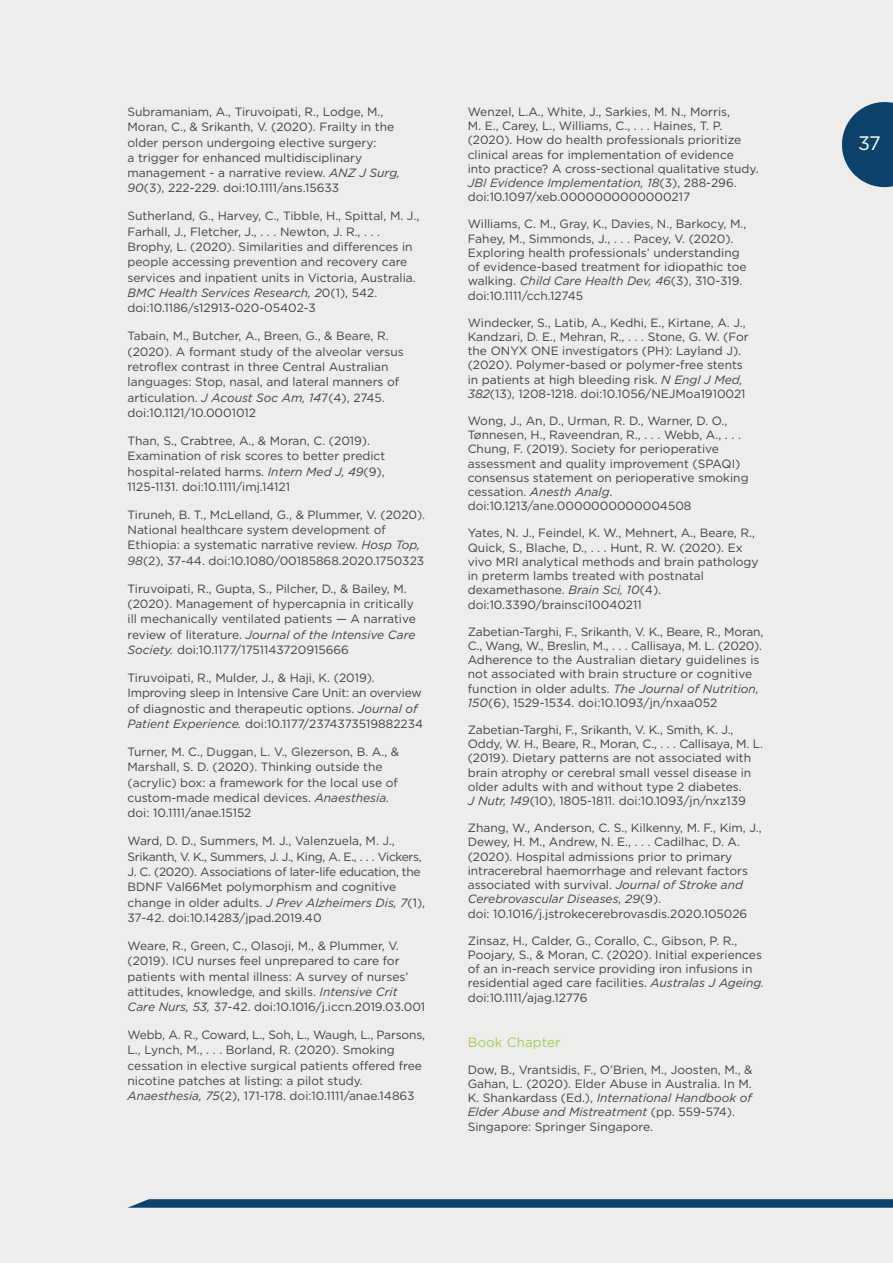
<style>
.page{position:relative;width:893px;height:1263px;background:#efedeb}
.page>*{position:absolute;margin:0;border:0;box-sizing:border-box;transform-origin:0 0}
.t1{font:19.5px "Gotham";color:#fff}
.t2{font:13.5px "Gotham";color:#a0ce60}
.t3{font:12px/14.2px "Gotham";color:#414042}
.s1{font-style:italic}
</style>
<div class="page">
<svg style="left:842px;top:102px;width:51px;height:85px"></svg>
<svg style="left:128px;top:1199px;width:765px;height:9px;background:#1b4d72"></svg>
<p class="t3" style="left:128px;top:104px;width:274px;line-height:15.3px">Subramaniam, A., Tiruvoipati, R., Lodge, M., Moran, C., &amp; Srikanth, V. (2020). Frailty in the older person undergoing elective surgery:<br>a trigger for enhanced multidisciplinary management - a narrative review. <span class="s1">ANZ J Surg, 90</span>(3), 222-229. doi:10.1111/ans.15633</p>
<p class="t3" style="left:128px;top:208px;width:293px;line-height:15.3px">Sutherland, G., Harvey, C., Tibble, H., Spittal, M. J., Farhall, J., Fletcher, J., . . . Newton, J. R., . . .<br>Brophy, L. (2020). Similarities and differences in people accessing prevention and recovery care services and inpatient units in Victoria, Australia.<br><span class="s1">BMC Health Services Research, 2</span>0(1), 542. doi:10.1186/s12913-020-05402-3</p>
<p class="t3" style="left:128px;top:328px;width:278px;line-height:15.3px">Tabain, M., Butcher, A., Breen, G., &amp; Beare, R. (2020). A formant study of the alveolar versus retroflex contrast in three Central Australian languages: Stop, nasal, and lateral manners of articulation. <span class="s1">J Acoust Soc Am, 14</span>7(4), 2745. doi:10.1121/10.0001012</p>
<p class="t3" style="left:128px;top:433px;width:259px;line-height:15.3px">Than, S., Crabtree, A., &amp; Moran, C. (2019).<br>Examination of risk scores to better predict hospital-related harms. <span class="s1">Intern Med J, 49</span>(9), 1125-1131. doi:10.1111/imj.14121</p>
<p class="t3" style="left:128px;top:507px;width:299px;line-height:15.3px">Tiruneh, B. T., McLelland, G., &amp; Plummer, V. (2020).<br>National healthcare system development of Ethiopia: a systematic narrative review. <span class="s1">Hosp Top, 98</span>(2), 37-44. doi:10.1080/00185868.2020.1750323</p>
<p class="t3" style="left:128px;top:581px;width:290px;line-height:15.3px">Tiruvoipati, R., Gupta, S., Pilcher, D., &amp; Bailey, M. (2020). Management of hypercapnia in critically ill mechanically ventilated patients — A narrative review of literature. <span class="s1">Journal of the Intensive Care Society.</span> doi:10.1177/1751143720915666</p>
<p class="t3" style="left:128px;top:670px;width:297px;line-height:15.3px">Tiruvoipati, R., Mulder, J., &amp; Haji, K. (2019).<br>Improving sleep in Intensive Care Unit: an overview of diagnostic and therapeutic options. <span class="s1">Journal of Patient Experience.</span> doi:10.1177/2374373519882234</p>
<p class="t3" style="left:128px;top:744px;width:273px;line-height:15.3px">Turner, M. C., Duggan, L. V., Glezerson, B. A., &amp; Marshall, S. D. (2020). Thinking outside the (acrylic) box: a framework for the local use of custom-made medical devices. <span class="s1">Anaesthesia. </span>doi: 10.1111/anae.15152</p>
<p class="t3" style="left:128px;top:833px;width:299px;line-height:15.3px">Ward, D. D., Summers, M. J., Valenzuela, M. J., Srikanth, V. K., Summers, J. J., King, A. E., . . . Vickers, J. C. (2020). Associations of later-life education, the BDNF Val66Met polymorphism and cognitive change in older adults. <span class="s1">J Prev Alzheimers Dis, 7</span>(1), 37-42. doi:10.14283/jpad.2019.40</p>
<p class="t3" style="left:128px;top:938px;width:299px;line-height:15.3px">Weare, R., Green, C., Olasoji, M., &amp; Plummer, V. (2019). ICU nurses feel unprepared to care for patients with mental illness: A survey of nurses’ attitudes, knowledge, and skills. <span class="s1">Intensive Crit Care Nurs, 53,</span> 37-42. doi:10.1016/j.iccn.2019.03.001</p>
<p class="t3" style="left:128px;top:1027px;width:299px;line-height:15.3px">Webb, A. R., Coward, L., Soh, L., Waugh, L., Parsons, L., Lynch, M., . . . Borland, R. (2020). Smoking cessation in elective surgical patients offered free nicotine patches at listing: a pilot study.<br><span class="s1">Anaesthesia, 75</span>(2), 171-178. doi:10.1111/anae.14863</p>
<p class="t3" style="left:468px;top:104px;width:292px">Wenzel, L.A., White, J., Sarkies, M. N., Morris,<br>M. E., Carey, L., Williams, C., . . . Haines, T. P. (2020). How do health professionals prioritize clinical areas for implementation of evidence into practice? A cross-sectional qualitative study.<br><span class="s1">JBI Evidence Implementation, 18</span>(3), 288-296. doi:10.1097/xeb.0000000000000217</p>
<p class="t3" style="left:468px;top:217px;width:280px">Williams, C. M., Gray, K., Davies, N., Barkocy, M., Fahey, M., Simmonds, J., . . . Pacey, V. (2020).<br>Exploring health professionals’ understanding of evidence-based treatment for idiopathic toe walking. <span class="s1">Child Care Health Dev, 46</span>(3), 310-319. doi:10.1111/cch.12745</p>
<p class="t3" style="left:468px;top:315px;width:283px">Windecker, S., Latib, A., Kedhi, E., Kirtane, A. J., Kandzari, D. E., Mehran, R., . . . Stone, G. W. (For the ONYX ONE investigators (PH): Layland J). (2020). Polymer-based or polymer-free stents in patients at high bleeding risk. <span class="s1">N Engl J Med, 382</span>(13), 1208-1218. doi:10.1056/NEJMoa1910021</p>
<p class="t3" style="left:468px;top:413px;width:282px">Wong, J., An, D., Urman, R. D., Warner, D. O., Tønnesen, H., Raveendran, R., . . . Webb, A., . . .<br>Chung, F. (2019). Society for perioperative assessment and quality improvement (SPAQI) consensus statement on perioperative smoking cessation. <span class="s1">Anesth Analg</span>. doi:10.1213/ane.0000000000004508</p>
<p class="t3" style="left:468px;top:526px;width:292px">Yates, N. J., Feindel, K. W., Mehnert, A., Beare, R., Quick, S., Blache, D., . . . Hunt, R. W. (2020). Ex vivo MRI analytical methods and brain pathology in preterm lambs treated with postnatal dexamethasone. <span class="s1">Brain Sci, 10</span>(4). doi:10.3390/brainsci10040211</p>
<p class="t3" style="left:468px;top:624px;width:297px">Zabetian-Targhi, F., Srikanth, V. K., Beare, R., Moran, C., Wang, W., Breslin, M., . . . Callisaya, M. L. (2020).<br>Adherence to the Australian dietary guidelines is not associated with brain structure or cognitive function in older adults. <span class="s1">The Journal of Nutrition, 150</span>(6), 1529-1534. doi:10.1093/jn/nxaa052</p>
<p class="t3" style="left:468px;top:722px;width:297px">Zabetian-Targhi, F., Srikanth, V. K., Smith, K. J., Oddy, W. H., Beare, R., Moran, C., . . . Callisaya, M. L. (2019). Dietary patterns are not associated with brain atrophy or cerebral small vessel disease in older adults with and without type 2 diabetes.<br><span class="s1">J Nutr, 149</span>(10), 1805-1811. doi:10.1093/jn/nxz139</p>
<p class="t3" style="left:468px;top:820px;width:296px">Zhang, W., Anderson, C. S., Kilkenny, M. F., Kim, J., Dewey, H. M., Andrew, N. E., . . . Cadilhac, D. A. (2020). Hospital admissions prior to primary intracerebral haemorrhage and relevant factors associated with survival. <span class="s1">Journal of Stroke and Cerebrovascular Diseases, 29</span>(9).<br>doi: 10.1016/j.jstrokecerebrovasdis.2020.105026</p>
<p class="t3" style="left:468px;top:933px;width:298px">Zinsaz, H., Calder, G., Corallo, C., Gibson, P. R., Poojary, S., &amp; Moran, C. (2020). Initial experiences of an in-reach service providing iron infusions in residential aged care facilities. <span class="s1">Australas J Ageing. </span>doi:10.1111/ajag.12776</p>
<p class="t2" style="left:468px;top:1033px;width:94px">Book Chapter</p>
<p class="t3" style="left:468px;top:1062px;width:286px">Dow, B., Vrantsidis, F., O’Brien, M., Joosten, M., &amp; Gahan, L. (2020). Elder Abuse in Australia. In M.<br>K. Shankardass (Ed.), <span class="s1">International Handbook of Elder Abuse and Mistreatment</span> (pp. 559-574).<br>Singapore: Springer Singapore.</p>
<h1 class="t1" style="left:858px;top:131px;width:24px">37</h1>
</div>
